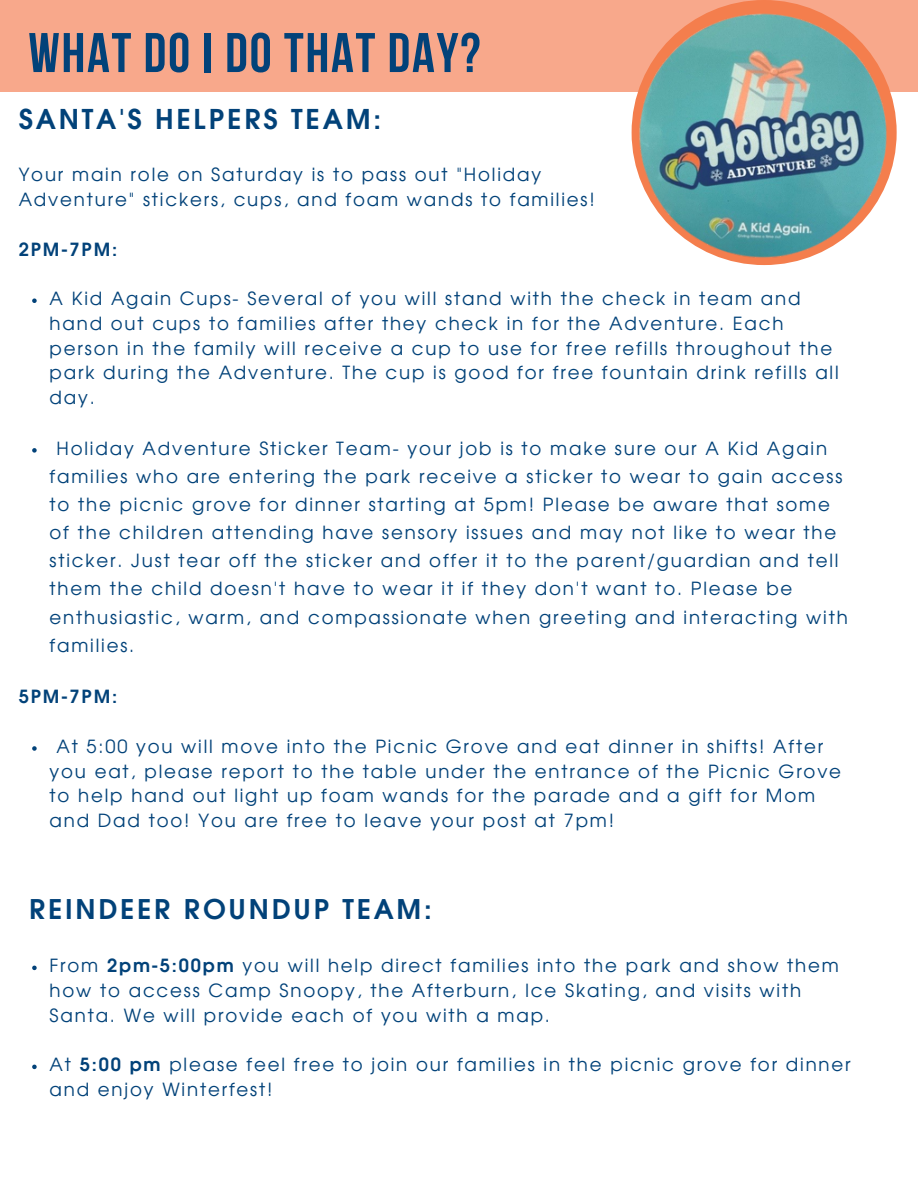
<style>
.page{position:relative;width:918px;height:1188px;background:#fff}
.page>*{position:absolute;margin:0;border:0;box-sizing:border-box;transform-origin:0 0}
.t1{font:700 55.65px "Bebas Neue";letter-spacing:.03em;color:#024279}
.t2{font:700 27.3px "Evolventa";letter-spacing:.1em;color:#024279}
.t3{font:700 27.15px "Evolventa";letter-spacing:.105em;color:#024279}
.t4{font:18.15px/24.8px "Evolventa";letter-spacing:.105em;color:#024279}
.t5{font:700 18.15px "Evolventa";letter-spacing:.105em;color:#024279}
.s1{font-weight:700}
</style>
<div class="page">
<div style="left:0;top:0;width:918px;height:92px;background:#f8a88b"></div>
<svg style="left:32px;top:298px;width:5px;height:5px"></svg>
<svg style="left:32px;top:448px;width:5px;height:5px"></svg>
<svg style="left:32px;top:746px;width:5px;height:5px"></svg>
<svg style="left:32px;top:966px;width:5px;height:4px"></svg>
<svg style="left:32px;top:1065px;width:5px;height:4px"></svg>
<img style="left:634px;top:0;width:259px;height:266px">
<p class="t1" style="left:28px;top:30px;width:454px">WHAT DO I DO THAT DAY?</p>
<p class="t2" style="left:19px;top:107px;width:364px">SANTA'S HELPERS TEAM:</p>
<p class="t4" style="left:19px;top:164px;width:524px">Your main role on Saturday is to pass out "Holiday</p>
<p class="t4" style="left:19px;top:188px;width:578px">Adventure" stickers, cups, and foam wands to families!</p>
<p class="t5" style="left:19px;top:241px;width:100px">2PM-7PM:</p>
<p class="t4" style="left:50px;top:287px;width:791px">A Kid Again Cups- Several of you will stand with the check in team and hand out cups to families after they check in for the Adventure. Each person in the family will receive a cup to use for free refills throughout the park during the Adventure. The cup is good for free fountain drink refills all day.</p>
<p class="t4" style="left:50px;top:435px;width:800px;line-height:28.2px;text-indent:7px">Holiday Adventure Sticker Team- your job is to make sure our A Kid Again families who are entering the park receive a sticker to wear to gain access to the picnic grove for dinner starting at 5pm! Please be aware that some of the children attending have sensory issues and may not like to wear the sticker. Just tear off the sticker and offer it to the parent/guardian and tell them the child doesn't have to wear it if they don't want to. Please be enthusiastic, warm, and compassionate when greeting and interacting with families.</p>
<p class="t5" style="left:19px;top:689px;width:100px">5PM-7PM:</p>
<p class="t4" style="left:50px;top:735px;width:793px;text-indent:7px">At 5:00 you will move into the Picnic Grove and eat dinner in shifts! After you eat, please report to the table under the entrance of the Picnic Grove to help hand out light up foam wands for the parade and a gift for Mom and Dad too! You are free to leave your post at 7pm!</p>
<p class="t3" style="left:29px;top:898px;width:404px">REINDEER ROUNDUP TEAM:</p>
<p class="t4" style="left:50px;top:955px;width:791px">From <span class="s1">2pm-5:00pm</span> you will help direct families into the park and show them how to access Camp Snoopy, the Afterburn, Ice Skating, and visits with<br>Santa. We will provide each of you with a map.</p>
<p class="t4" style="left:50px;top:1054px;width:803px">At <span class="s1">5:00 pm</span> please feel free to join our families in the picnic grove for dinner and enjoy Winterfest!</p>
</div>
